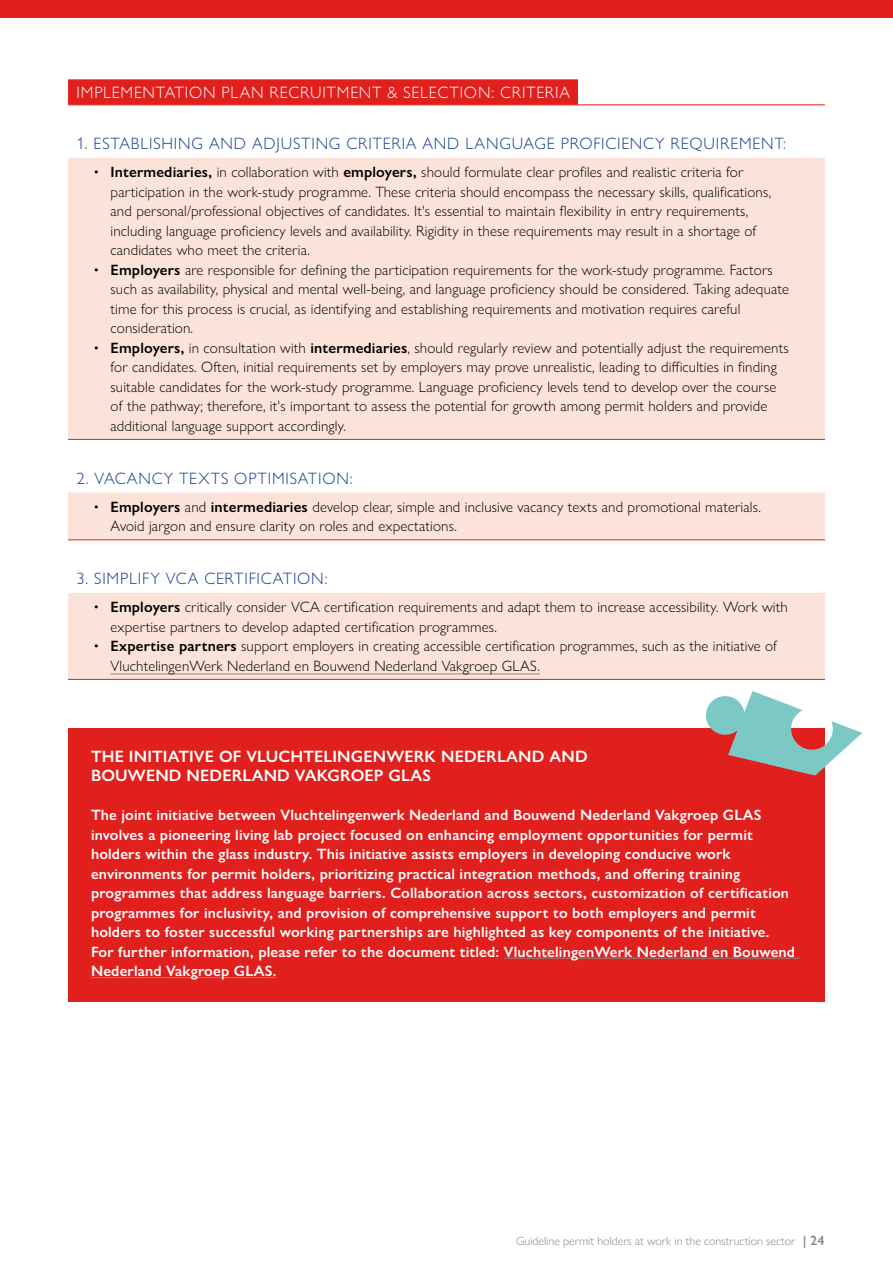
<style>
.page{position:relative;width:893px;height:1263px;background:#fff}
.page>*{position:absolute;margin:0;border:0;box-sizing:border-box;transform-origin:0 0}
.t1{font:300 16.5px "Gill Sans Nova";letter-spacing:.05em;color:#164190}
.t2{font:600 16.5px/19.5px "Gill Sans Nova";letter-spacing:.01em;color:#fff}
.t3{font:300 16.5px "Gill Sans Nova";letter-spacing:.045em;color:#fff}
.t4{font:300 15px/19.5px "Gill Sans Nova";letter-spacing:.01em;color:#000}
.t5{font:600 15px/19.5px "Gill Sans Nova";letter-spacing:.01em;color:#fff}
.t6{font:300 12px "Gill Sans Nova";color:#878787}
.s1{font-weight:600}
.s2{font-weight:600;font-size:13.5px}
</style>
<div class="page">
<div style="left:68px;top:79px;width:510px;height:26px;background:#e11f1d"></div>
<svg style="left:68px;top:158px;width:757px;height:521px;fill:#fce3d9"></svg>
<hr style="left:68px;top:439px;width:757px;height:1px;background:#e11f1d">
<hr style="left:68px;top:539px;width:757px;height:1px;background:#e11f1d">
<hr style="left:68px;top:679px;width:757px;height:1px;background:#e11f1d">
<hr style="left:68px;top:104px;width:757px;height:1px;background:#e11f1d">
<hr style="left:111px;top:673px;width:429px;height:1px;background:#878787">
<div style="left:68px;top:729px;width:757px;height:273px;background:#e11f1d"></div>
<hr style="left:504px;top:958px;width:296px;height:1px;background:#878787">
<hr style="left:91px;top:977px;width:185px;height:1px;background:#878787">
<div style="left:0;top:0;width:893px;height:17px;background:#e11f1d"></div>
<svg style="left:705px;top:691px;width:157px;height:84px"></svg>
<p class="t3" style="left:77px;top:83px;width:495px">IMPLEMENTATION PLAN RECRUITMENT &amp; SELECTION: CRITERIA</p>
<p class="t1" style="left:77px;top:134px;width:711px">1. ESTABLISHING AND ADJUSTING CRITERIA AND LANGUAGE PROFICIENCY REQUIREMENT:</p>
<p class="t4" style="left:111px;top:162px;width:662px;text-indent:-17px">• <span class="s1">Intermediaries,</span> in collaboration with <span class="s1">employers,</span> should formulate clear profiles and realistic criteria for participation in the work-study programme. These criteria should encompass the necessary skills, qualifications, and personal/professional objectives of candidates. It's essential to maintain flexibility in entry requirements, including language proficiency levels and availability. Rigidity in these requirements may result in a shortage of candidates who meet the criteria.</p>
<p class="t4" style="left:111px;top:260px;width:680px;text-indent:-17px">• <span class="s1">Employers</span> are responsible for defining the participation requirements for the work-study programme. Factors such as availability, physical and mental well-being, and language proficiency should be considered. Taking adequate time for this process is crucial, as identifying and establishing requirements and motivation requires careful consideration.</p>
<p class="t4" style="left:111px;top:338px;width:680px;text-indent:-17px">• <span class="s1">Employers,</span> in consultation with <span class="s1">intermediaries</span>, should regularly review and potentially adjust the requirements for candidates. Often, initial requirements set by employers may prove unrealistic, leading to difficulties in finding suitable candidates for the work-study programme. Language proficiency levels tend to develop over the course of the pathway; therefore, it's important to assess the potential for growth among permit holders and provide additional language support accordingly.</p>
<p class="t1" style="left:77px;top:468px;width:278px">2. VACANCY TEXTS OPTIMISATION:</p>
<p class="t4" style="left:111px;top:497px;width:652px;text-indent:-17px">• <span class="s1">Employers</span> and <span class="s1">intermediaries</span> develop clear, simple and inclusive vacancy texts and promotional materials.<br>Avoid jargon and ensure clarity on roles and expectations.</p>
<p class="t1" style="left:77px;top:569px;width:252px">3. SIMPLIFY VCA CERTIFICATION:</p>
<p class="t4" style="left:111px;top:597px;width:679px;text-indent:-17px">• <span class="s1">Employers</span> critically consider VCA certification requirements and adapt them to increase accessibility. Work with expertise partners to develop adapted certification programmes.</p>
<p class="t4" style="left:111px;top:636px;width:668px;text-indent:-17px">• <span class="s1">Expertise partners</span> support employers in creating accessible certification programmes, such as the initiative of<br>VluchtelingenWerk Nederland en Bouwend Nederland Vakgroep GLAS.</p>
<p class="t2" style="left:91px;top:746px;width:498px">THE INITIATIVE OF VLUCHTELINGENWERK NEDERLAND AND<br>BOUWEND NEDERLAND VAKGROEP GLAS</p>
<p class="t5" style="left:91px;top:805px;width:706px">The joint initiative between Vluchtelingenwerk Nederland and Bouwend Nederland Vakgroep GLAS involves a pioneering living lab project focused on enhancing employment opportunities for permit holders within the glass industry. This initiative assists employers in developing conducive work environments for permit holders, prioritizing practical integration methods, and offering training programmes that address language barriers. Collaboration across sectors, customization of certification programmes for inclusivity, and provision of comprehensive support to both employers and permit holders to foster successful working partnerships are highlighted as key components of the initiative.<br>For further information, please refer to the document titled: VluchtelingenWerk Nederland en Bouwend Nederland Vakgroep GLAS.</p>
<p class="t6" style="left:516px;top:1233px;width:310px">Guideline permit holders at work in the construction sector <span class="s2">| 24</span></p>
</div>
